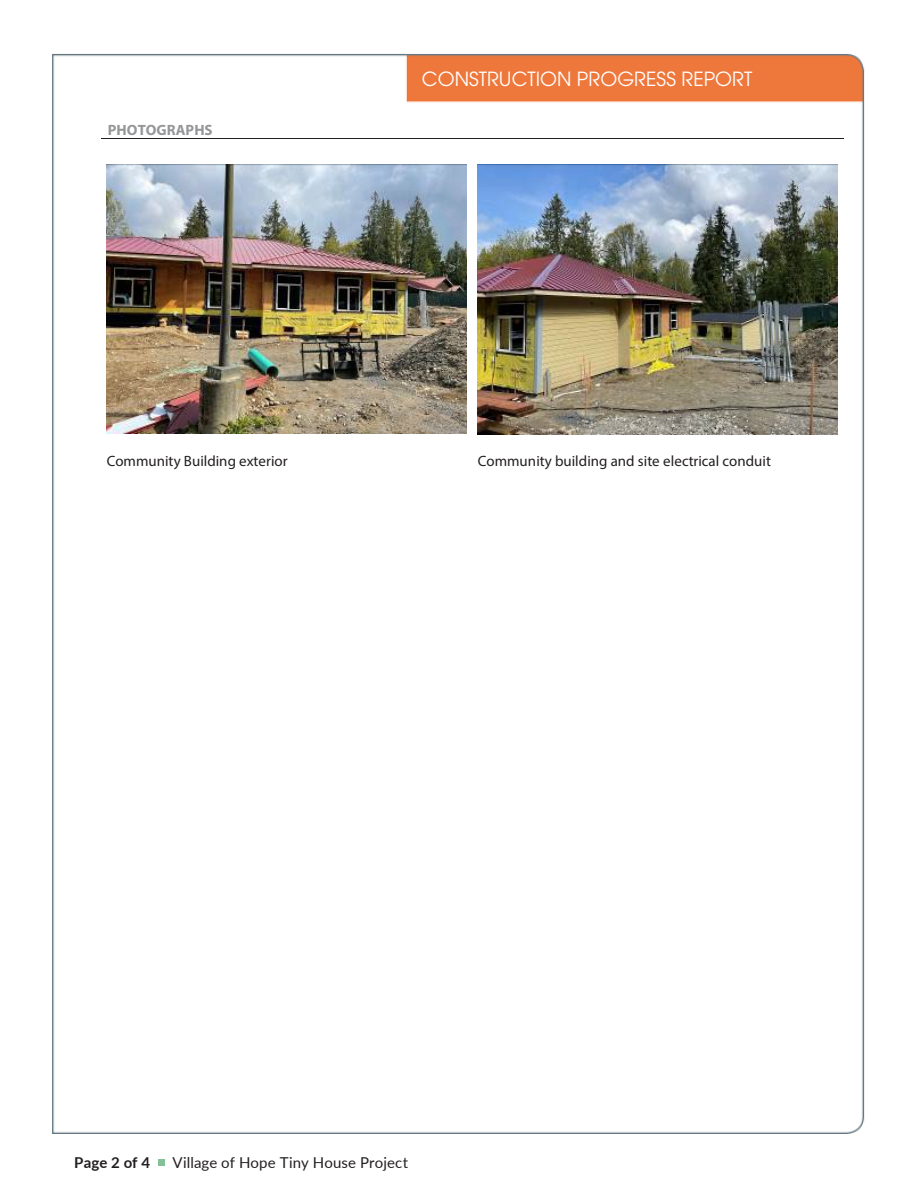
<style>
.page{position:relative;width:918px;height:1188px;background:#fff}
.page>*{position:absolute;margin:0;border:0;box-sizing:border-box;transform-origin:0 0}
.t1{font:19.5px "ITC Avant Garde Std";color:#fff}
.t2{font:15px "Myriad Pro";color:#231f20}
.t3{font:15px "Lato";letter-spacing:.01em;color:#231f20}
.t4{font:700 15px "Myriad Pro";color:#949698}
.t5{font:700 15px "Lato";letter-spacing:.005em;color:#231f20}
.t6{font:13.5px "Myriad Pro";letter-spacing:.005em;color:#949698}
</style>
<div class="page">
<img style="left:52px;top:54px;width:813px;height:1080px">
<img style="left:52px;top:112px;width:813px;height:376px">
<hr style="left:101px;top:139px;width:371px;height:1px;background:#231f20">
<hr style="left:473px;top:139px;width:371px;height:1px;background:#231f20">
<img style="left:107px;top:165px;width:359px;height:268px">
<img style="left:478px;top:165px;width:359px;height:269px">
<div style="left:75px;top:482px;width:772px;height:561px;background:#fff"></div>
<div style="left:158px;top:1159px;width:7px;height:7px;background:#84c198"></div>
<p class="t4" style="left:108px;top:120px;width:106px">PHOTOGRAPHS</p>
<p class="t6" style="left:107px;top:127px;width:49px">item No.</p>
<h1 class="t1" style="left:422px;top:66px;width:332px">CONSTRUCTION PROGRESS REPORT</h1>
<p class="t2" style="left:107px;top:452px;width:182px">Community Building exterior</p>
<p class="t2" style="left:478px;top:452px;width:295px">Community building and site electrical conduit</p>
<p class="t5" style="left:74px;top:1151px;width:77px">Page 2 of 4</p>
<p class="t3" style="left:173px;top:1152px;width:237px">Village of Hope Tiny House Project</p>
</div>
